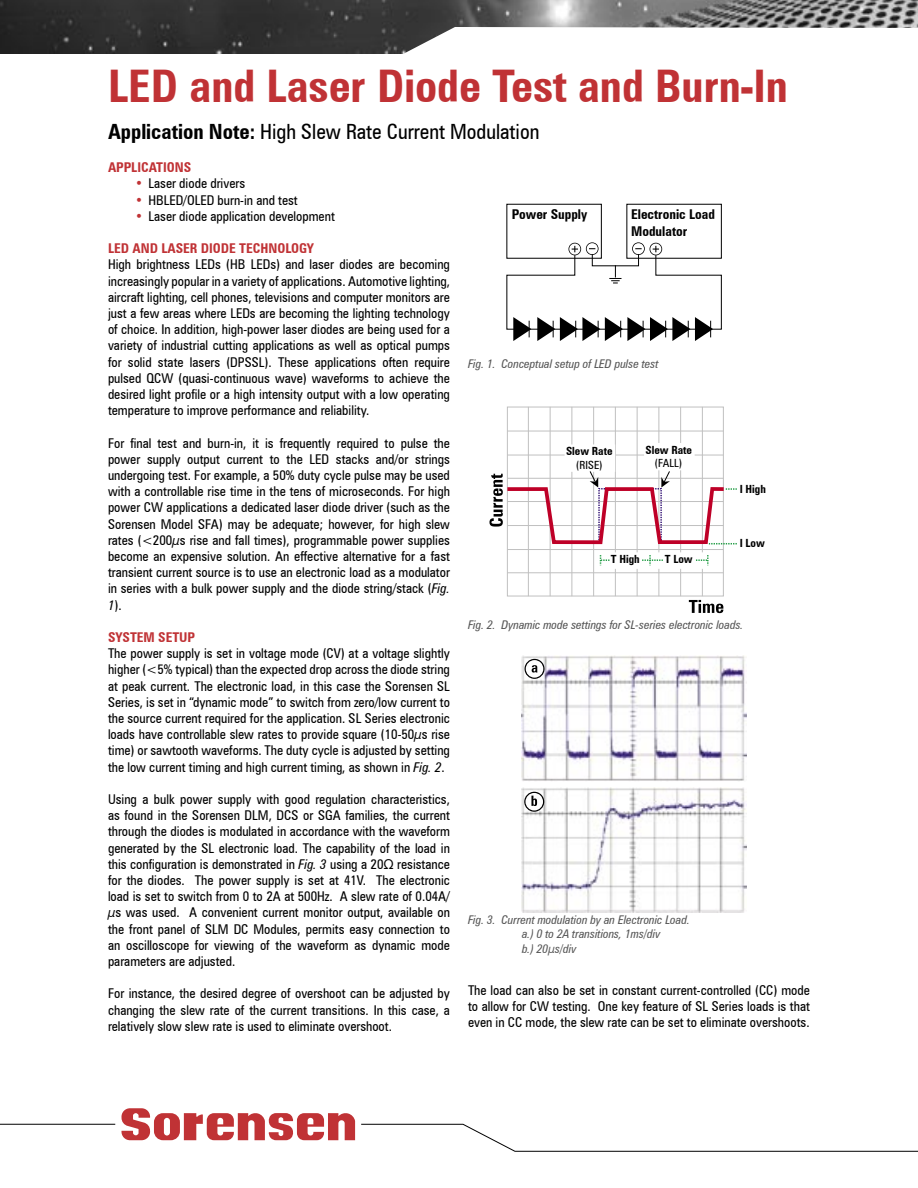
<style>
.page{position:relative;width:918px;height:1188px;background:#fff}
.page>*{position:absolute;margin:0;border:0;box-sizing:border-box;transform-origin:0 0}
.t1{font:700 condensed 45px "Zurich BT";color:#c03235}
.t2{font:condensed 21px "Zurich BT";color:#000}
.t3{font:condensed 13.5px/16.2px "Zurich BT";color:#000;text-align:justify}
.t4{font:700 condensed 13.5px "Zurich BT";color:#c03235}
.t5{font:700 condensed 13.5px/16.2px "Zurich BT";color:#000}
.t6{font:italic condensed 12px "Zurich BT";color:#565656}
.t7{font:700 condensed 11.25px/13.5px "Zurich BT";color:#000;text-align:center}
.s1{font-weight:700}
.s2{color:#c03235}
.s3{font-style:italic}
.s4{font-weight:400}
</style>
<div class="page">
<hr style="left:0;top:1124px;width:115px;height:1px;background:#000">
<svg style="left:506px;top:242px;width:216px;height:99px"></svg>
<svg style="left:489px;top:406px;width:248px;height:207px"></svg>
<img style="left:521px;top:656px;width:226px;height:125px">
<img style="left:521px;top:788px;width:225px;height:124px">
<svg style="left:525px;top:659px;width:20px;height:20px"></svg>
<svg style="left:524px;top:792px;width:20px;height:20px"></svg>
<img style="left:0;top:0;width:918px;height:54px">
<svg style="left:121px;top:1108px;width:797px;height:44px"></svg>
<p class="t1" style="left:108px;top:58px;width:682px">LED and Laser Diode Test and Burn-In</p>
<p class="t2" style="left:108px;top:119px;width:433px"><span class="s1">Application Note:</span> High Slew Rate Current Modulation</p>
<p class="t4" style="left:108px;top:159px;width:85px">APPLICATIONS</p>
<p class="t3" style="left:135px;top:175px;width:112px"><span class="s2">•</span> Laser diode drivers</p>
<p class="t3" style="left:135px;top:192px;width:164px"><span class="s2">•</span> HBLED/OLED burn-in and test</p>
<p class="t3" style="left:135px;top:208px;width:201px"><span class="s2">•</span> Laser diode application development</p>
<p class="t4" style="left:108px;top:240px;width:208px">LED AND LASER DIODE TECHNOLOGY</p>
<p class="t3" style="left:108px;top:256px;width:344px">High brightness LEDs (HB LEDs) and laser diodes are becoming increasingly popular in a variety of applications. Automotive lighting, aircraft lighting, cell phones, televisions and computer monitors are just a few areas where LEDs are becoming the lighting technology of choice. In addition, high-power laser diodes are being used for a variety of industrial cutting applications as well as optical pumps for solid state lasers (DPSSL). These applications often require pulsed QCW (quasi-continuous wave) waveforms to achieve the desired light profile or a high intensity output with a low operating temperature to improve performance and reliability.</p>
<p class="t3" style="left:108px;top:435px;width:344px">For final test and burn-in, it is frequently required to pulse the power supply output current to the LED stacks and/or strings undergoing test. For example, a 50% duty cycle pulse may be used with a controllable rise time in the tens of microseconds. For high power CW applications a dedicated laser diode driver (such as the Sorensen Model SFA) may be adequate; however, for high slew rates (&lt;200µs rise and fall times), programmable power supplies become an expensive solution. An effective alternative for a fast transient current source is to use an electronic load as a modulator in series with a bulk power supply and the diode string/stack (<span class="s3">Fig.<br>1</span>).</p>
<p class="t4" style="left:108px;top:629px;width:89px">SYSTEM SETUP</p>
<p class="t3" style="left:108px;top:645px;width:343px">The power supply is set in voltage mode (CV) at a voltage slightly higher (&lt;5% typical) than the expected drop across the diode string at peak current. The electronic load, in this case the Sorensen SL Series, is set in “dynamic mode” to switch from zero/low current to the source current required for the application. SL Series electronic loads have controllable slew rates to provide square (10-50µs rise time) or sawtooth waveforms. The duty cycle is adjusted by setting the low current timing and high current timing, as shown in <span class="s3">Fig. 2</span>.</p>
<p class="t3" style="left:108px;top:791px;width:344px">Using a bulk power supply with good regulation characteristics, as found in the Sorensen DLM, DCS or SGA families, the current through the diodes is modulated in accordance with the waveform generated by the SL electronic load. The capability of the load in this configuration is demonstrated in <span class="s3">Fig. 3</span> using a 20Ω resistance for the diodes. The power supply is set at 41V. The electronic load is set to switch from 0 to 2A at 500Hz. A slew rate of 0.04A/ µs was used. A convenient current monitor output, available on the front panel of SLM DC Modules, permits easy connection to an oscilloscope for viewing of the waveform as dynamic mode parameters are adjusted.</p>
<p class="t3" style="left:108px;top:985px;width:343px">For instance, the desired degree of overshoot can be adjusted by changing the slew rate of the current transitions. In this case, a relatively slow slew rate is used to eliminate overshoot.</p>
<p class="t3" style="left:468px;top:982px;width:343px">The load can also be set in constant current-controlled (CC) mode to allow for CW testing. One key feature of SL Series loads is that even in CC mode, the slew rate can be set to eliminate overshoots.</p>
<p class="t5" style="left:512px;top:206px;width:77px">Power Supply</p>
<p class="t5" style="left:631px;top:206px;width:85px">Electronic Load<br>Modulator</p>
<p class="t6" style="left:468px;top:356px;width:192px">Fig. 1. Conceptual setup of LED pulse test</p>
<p class="t7" style="left:566px;top:445px;width:48px">Slew Rate <span class="s4">(RISE)</span></p>
<p class="t7" style="left:646px;top:443px;width:48px">Slew Rate <span class="s4">(FALL)</span></p>
<p class="t7" style="left:740px;top:482px;width:28px">I High</p>
<p class="t7" style="left:740px;top:536px;width:27px">I Low</p>
<p class="t7" style="left:611px;top:552px;width:30px">T High</p>
<p class="t7" style="left:665px;top:552px;width:29px">T Low</p>
<p class="t6" style="left:468px;top:618px;width:277px">Fig. 2. Dynamic mode settings for SL-series electronic loads.</p>
<p class="t6" style="left:468px;top:912px;width:223px">Fig. 3. Current modulation by an Electronic Load.</p>
<p class="t6" style="left:522px;top:927px;width:140px">a.) 0 to 2A transitions, 1ms/div</p>
<p class="t6" style="left:522px;top:941px;width:56px">b.) 20µs/div</p>
</div>
